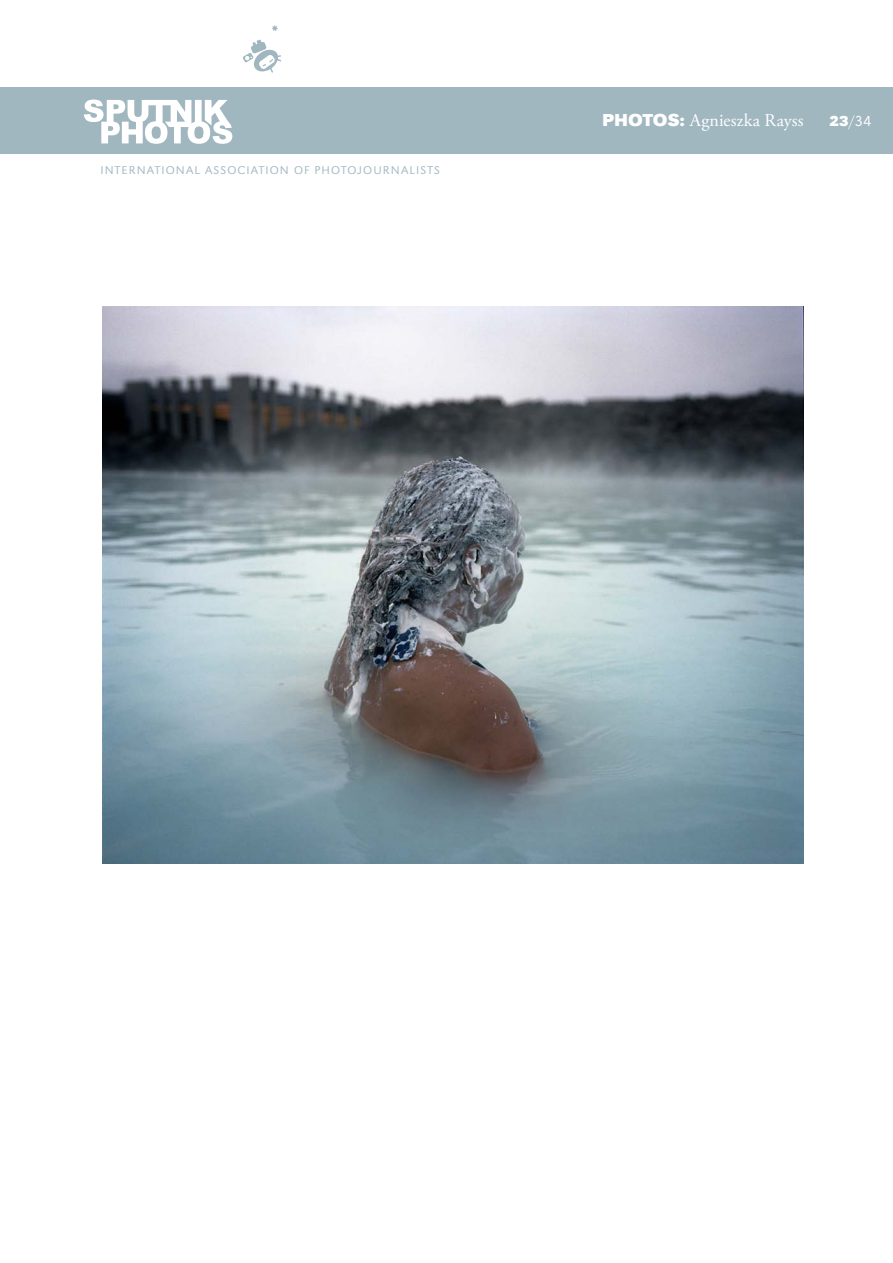
<style>
.page{position:relative;width:893px;height:1263px;background:#fff}
.page>*{position:absolute;margin:0;border:0;box-sizing:border-box;transform-origin:0 0}
.t1{font:18px "Adobe Garamond Pro";letter-spacing:.01em;color:#fff}
.t2{font:18px "URW Grotesk TOT Bol Wid";color:#fff}
.t3{font:15px "URW Grotesk TOT Lig Wid";color:#fff}
.t4{font:11.7px "URW Grotesk TOT Lig Wid";letter-spacing:.095em;color:#a0b7c0}
.s1{font-family:"URW Grotesk TOT Bol Wid"}
</style>
<div class="page">
<div style="left:0;top:87px;width:893px;height:67px;background:#a0b7c0"></div>
<svg style="left:84px;top:100px;width:148px;height:44px"></svg>
<svg style="left:243px;top:25px;width:38px;height:48px"></svg>
<img style="left:102px;top:306px;width:702px;height:558px">
<p class="t4" style="left:101px;top:164px;width:341px">INTERNATIONAL ASSOCIATION OF PHOTOJOURNALISTS</p>
<h1 class="t2" style="left:602px;top:109px;width:26px">PHOTOS</h1>
<h1 class="t1" style="left:679px;top:109px;width:126px"><span class="s1">:</span> Agnieszka Rayss</h1>
<p class="t3" style="left:830px;top:112px;width:44px"><span class="s1">23</span>/34</p>
</div>
